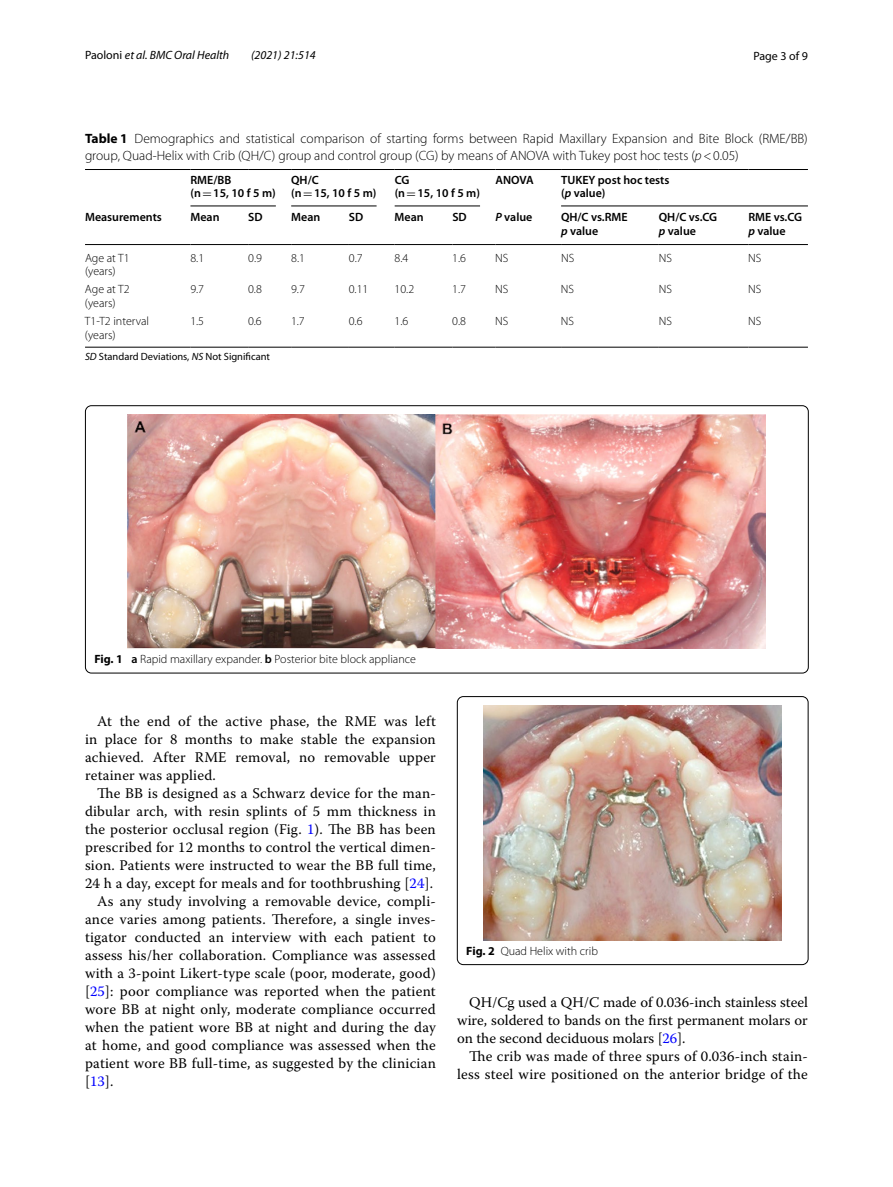
<style>
.page{position:relative;width:893px;height:1187px;background:#fff}
.page>*{position:absolute;margin:0;border:0;box-sizing:border-box;transform-origin:0 0}
.t1{font:14.7px/18px "Warnock Pro";letter-spacing:.015em;color:#000;text-align:justify}
.t2{font:300 13.5px/16.5px "Myriad Pro";color:#000}
.t3{font:300 12px/13.5px "Myriad Pro";color:#000}
.t4{font:600 12px/13.5px "Myriad Pro";color:#000}
.t5{font:italic 12px "Myriad Pro";color:#000}
.t6{font:12px "Myriad Pro";color:#000}
.t7{font:10.5px "Myriad Pro";color:#000}
.s1{font-style:normal}
.s2{font-weight:700}
.s3{font-style:italic}
.s4{font-family:"MTSY";font-weight:400}
.s5{font-weight:600}
.s6{color:#00f}
</style>
<div class="page">
<hr style="left:85px;top:169px;width:105px;height:1px;background:#000">
<hr style="left:190px;top:169px;width:58px;height:1px;background:#000">
<hr style="left:248px;top:169px;width:43px;height:1px;background:#000">
<hr style="left:291px;top:169px;width:58px;height:1px;background:#000">
<hr style="left:349px;top:169px;width:46px;height:1px;background:#000">
<hr style="left:395px;top:169px;width:57px;height:1px;background:#000">
<hr style="left:452px;top:169px;width:43px;height:1px;background:#000">
<hr style="left:495px;top:169px;width:66px;height:1px;background:#000">
<hr style="left:561px;top:169px;width:98px;height:1px;background:#000">
<hr style="left:659px;top:169px;width:89px;height:1px;background:#000">
<hr style="left:748px;top:169px;width:60px;height:1px;background:#000">
<hr style="left:85px;top:244px;width:105px;height:1px;background:#000">
<hr style="left:190px;top:244px;width:58px;height:1px;background:#000">
<hr style="left:248px;top:244px;width:43px;height:1px;background:#000">
<hr style="left:291px;top:244px;width:58px;height:1px;background:#000">
<hr style="left:349px;top:244px;width:46px;height:1px;background:#000">
<hr style="left:395px;top:244px;width:57px;height:1px;background:#000">
<hr style="left:452px;top:244px;width:43px;height:1px;background:#000">
<hr style="left:495px;top:244px;width:66px;height:1px;background:#000">
<hr style="left:561px;top:244px;width:98px;height:1px;background:#000">
<hr style="left:659px;top:244px;width:89px;height:1px;background:#000">
<hr style="left:748px;top:244px;width:60px;height:1px;background:#000">
<hr style="left:85px;top:347px;width:105px;height:1px;background:#000">
<hr style="left:190px;top:347px;width:58px;height:1px;background:#000">
<hr style="left:248px;top:347px;width:43px;height:1px;background:#000">
<hr style="left:291px;top:347px;width:58px;height:1px;background:#000">
<hr style="left:349px;top:347px;width:46px;height:1px;background:#000">
<hr style="left:395px;top:347px;width:57px;height:1px;background:#000">
<hr style="left:452px;top:347px;width:43px;height:1px;background:#000">
<hr style="left:495px;top:347px;width:66px;height:1px;background:#000">
<hr style="left:561px;top:347px;width:98px;height:1px;background:#000">
<hr style="left:659px;top:347px;width:89px;height:1px;background:#000">
<hr style="left:748px;top:347px;width:60px;height:1px;background:#000">
<hr style="left:190px;top:206px;width:86px;height:1px;background:#000">
<hr style="left:291px;top:206px;width:86px;height:1px;background:#000">
<hr style="left:395px;top:206px;width:85px;height:1px;background:#000">
<hr style="left:561px;top:206px;width:247px;height:1px;background:#000">
<img style="left:128px;top:414px;width:638px;height:234px">
<div style="left:85px;top:405px;width:723px;height:268px;border:1px solid #000;border-radius:6px"></div>
<img style="left:484px;top:705px;width:298px;height:235px">
<div style="left:457px;top:696px;width:351px;height:268px;border:1px solid #000;border-radius:6px"></div>
<p class="t5" style="left:85px;top:48px;width:146px"><span class="s1">Paoloni</span> et al. BMC Oral Health</p>
<p class="t5" style="left:251px;top:48px;width:66px">(2021) 21:514</p>
<p class="t6" style="left:753px;top:48px;width:56px">Page 3 of 9</p>
<p class="t2" style="left:85px;top:130px;width:724px"><span class="s2">Table 1</span> Demographics and statistical comparison of starting forms between Rapid Maxillary Expansion and Bite Block (RME/BB) group, Quad-Helix with Crib (QH/C) group and control group (CG) by means of ANOVA with Tukey post hoc tests (<span class="s3">p</span>&lt;0.05)</p>
<p class="t4" style="left:190px;top:173px;width:87px">RME/BB<br>(n<span class="s4">=</span>15, 10 f 5 m)</p>
<p class="t4" style="left:291px;top:173px;width:87px">QH/C<br>(n<span class="s4">=</span>15, 10 f 5 m)</p>
<p class="t4" style="left:395px;top:173px;width:87px">CG<br>(n<span class="s4">=</span>15, 10 f 5 m)</p>
<p class="t4" style="left:495px;top:173px;width:40px">ANOVA</p>
<p class="t4" style="left:561px;top:173px;width:110px">TUKEY post hoc tests (<span class="s3">p</span> value)</p>
<p class="t4" style="left:85px;top:210px;width:78px">Measurements</p>
<p class="t4" style="left:190px;top:210px;width:31px">Mean</p>
<p class="t4" style="left:248px;top:210px;width:16px">SD</p>
<p class="t4" style="left:291px;top:210px;width:31px">Mean</p>
<p class="t4" style="left:349px;top:210px;width:16px">SD</p>
<p class="t4" style="left:395px;top:210px;width:31px">Mean</p>
<p class="t4" style="left:452px;top:210px;width:16px">SD</p>
<p class="t4" style="left:495px;top:210px;width:39px"><span class="s3">P</span> value</p>
<p class="t4" style="left:561px;top:210px;width:68px">QH/C vs.RME <span class="s3">p</span> value</p>
<p class="t4" style="left:659px;top:210px;width:60px">QH/C vs.CG <span class="s3">p</span> value</p>
<p class="t4" style="left:748px;top:210px;width:55px">RME vs.CG <span class="s3">p</span> value</p>
<p class="t3" style="left:85px;top:251px;width:46px">Age at T1 (years)</p>
<p class="t3" style="left:190px;top:251px;width:15px">8.1</p>
<p class="t3" style="left:248px;top:251px;width:15px">0.9</p>
<p class="t3" style="left:291px;top:251px;width:15px">8.1</p>
<p class="t3" style="left:349px;top:251px;width:15px">0.7</p>
<p class="t3" style="left:395px;top:251px;width:15px">8.4</p>
<p class="t3" style="left:452px;top:251px;width:15px">1.6</p>
<p class="t3" style="left:495px;top:251px;width:15px">NS</p>
<p class="t3" style="left:561px;top:251px;width:15px">NS</p>
<p class="t3" style="left:659px;top:251px;width:15px">NS</p>
<p class="t3" style="left:748px;top:251px;width:15px">NS</p>
<p class="t3" style="left:85px;top:283px;width:46px">Age at T2 (years)</p>
<p class="t3" style="left:190px;top:283px;width:15px">9.7</p>
<p class="t3" style="left:248px;top:283px;width:15px">0.8</p>
<p class="t3" style="left:291px;top:283px;width:15px">9.7</p>
<p class="t3" style="left:349px;top:283px;width:21px">0.11</p>
<p class="t3" style="left:395px;top:283px;width:21px">10.2</p>
<p class="t3" style="left:452px;top:283px;width:15px">1.7</p>
<p class="t3" style="left:495px;top:283px;width:15px">NS</p>
<p class="t3" style="left:561px;top:283px;width:15px">NS</p>
<p class="t3" style="left:659px;top:283px;width:15px">NS</p>
<p class="t3" style="left:748px;top:283px;width:15px">NS</p>
<p class="t3" style="left:85px;top:314px;width:66px">T1-T2 interval (years)</p>
<p class="t3" style="left:190px;top:314px;width:15px">1.5</p>
<p class="t3" style="left:248px;top:314px;width:15px">0.6</p>
<p class="t3" style="left:291px;top:314px;width:15px">1.7</p>
<p class="t3" style="left:349px;top:314px;width:15px">0.6</p>
<p class="t3" style="left:394px;top:314px;width:15px">1.6</p>
<p class="t3" style="left:452px;top:314px;width:15px">0.8</p>
<p class="t3" style="left:495px;top:314px;width:15px">NS</p>
<p class="t3" style="left:561px;top:314px;width:15px">NS</p>
<p class="t3" style="left:659px;top:314px;width:15px">NS</p>
<p class="t3" style="left:748px;top:314px;width:15px">NS</p>
<p class="t7" style="left:85px;top:350px;width:187px"><span class="s3">SD</span> Standard Deviations, <span class="s3">NS</span> Not Significant</p>
<p class="t3" style="left:94px;top:652px;width:323px"><span class="s2">Fig. 1</span> <span class="s5">a</span> Rapid maxillary expander. <span class="s5">b</span> Posterior bite block appliance</p>
<p class="t1" style="left:85px;top:711px;width:352px;text-indent:12px">At the end of the active phase, the RME was left in place for 8 months to make stable the expansion achieved. After RME removal, no removable upper retainer was applied.</p>
<p class="t1" style="left:97px;top:783px;width:340px">The BB is designed as a Schwarz device for the man-</p>
<p class="t1" style="left:85px;top:801px;width:352px">dibular arch, with resin splints of 5 mm thickness in</p>
<p class="t1" style="left:85px;top:819px;width:352px">the posterior occlusal region (Fig. <span class="s6">1</span>). The BB has been</p>
<p class="t1" style="left:85px;top:837px;width:352px">prescribed for 12 months to control the vertical dimen-</p>
<p class="t1" style="left:85px;top:855px;width:352px">sion. Patients were instructed to wear the BB full time,</p>
<p class="t1" style="left:85px;top:873px;width:349px">24 h a day, except for meals and for toothbrushing [<span class="s6">24</span>].</p>
<p class="t1" style="left:97px;top:891px;width:340px">As any study involving a removable device, compli-</p>
<p class="t1" style="left:85px;top:909px;width:352px">ance varies among patients. Therefore, a single inves-</p>
<p class="t1" style="left:85px;top:927px;width:352px">tigator conducted an interview with each patient to</p>
<p class="t1" style="left:85px;top:945px;width:352px">assess his/her collaboration. Compliance was assessed</p>
<p class="t1" style="left:85px;top:963px;width:352px">with a 3-point Likert-type scale (poor, moderate, good)</p>
<p class="t1" style="left:85px;top:981px;width:352px">[<span class="s6">25</span>]: poor compliance was reported when the patient</p>
<p class="t1" style="left:85px;top:999px;width:352px">wore BB at night only, moderate compliance occurred</p>
<p class="t1" style="left:85px;top:1017px;width:352px">when the patient wore BB at night and during the day</p>
<p class="t1" style="left:85px;top:1035px;width:352px">at home, and good compliance was assessed when the</p>
<p class="t1" style="left:85px;top:1053px;width:352px">patient wore BB full-time, as suggested by the clinician</p>
<p class="t1" style="left:85px;top:1071px;width:30px">[<span class="s6">13</span>].</p>
<p class="t3" style="left:466px;top:944px;width:133px"><span class="s2">Fig. 2</span> Quad Helix with crib</p>
<p class="t1" style="left:457px;top:993px;width:352px;text-indent:12px">QH/Cg used a QH/C made of 0.036-inch stainless steel wire, soldered to bands on the first permanent molars or on the second deciduous molars [<span class="s6">26</span>].</p>
<p class="t1" style="left:457px;top:1047px;width:352px;text-align:right">The crib was made of three spurs of 0.036-inch stain&shy;less steel wire positioned on the anterior bridge of the</p>
</div>
